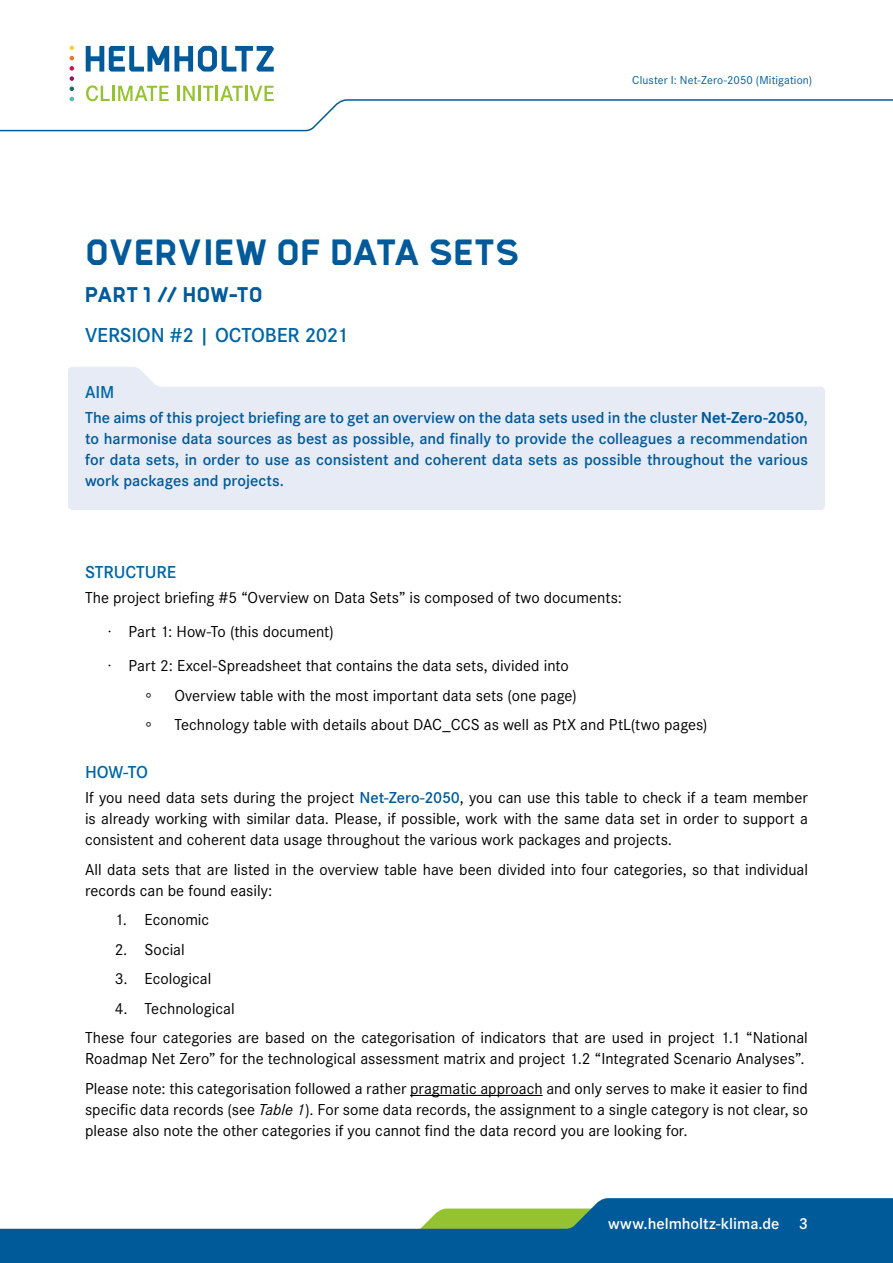
<style>
.page{position:relative;width:893px;height:1263px;background:#fff}
.page>*{position:absolute;margin:0;border:0;box-sizing:border-box;transform-origin:0 0}
.t1{font:700 36px "Hermann";color:#005a9a}
.t2{font:600 21px "Corporate S";letter-spacing:-.01em;color:#0066a3}
.t3{font:700 21px "Hermann";letter-spacing:.01em;color:#005a9a}
.t4{font:600 18px "Corporate S";letter-spacing:-.005em;color:#0066a3}
.t5{font:16.5px/21px "Corporate S";color:#000}
.t6{font:600 16.5px/21px "Corporate S";color:#005a9a;text-align:justify}
.t7{font:600 16.5px "Corporate S";color:#fff}
.t8{font:12px "Corporate S";letter-spacing:.01em;color:#005a9a}
.s1{font-weight:700}
.s2{font-weight:600;color:#005a9a}
.s3{font-style:italic}
</style>
<div class="page">
<svg style="left:68px;top:367px;width:757px;height:143px;background:#e9edf7"></svg>
<svg style="left:0;top:1198px;width:893px;height:65px;fill:#005a9a"></svg>
<svg style="left:0;top:46px;width:893px;height:86px"></svg>
<hr style="left:410px;top:1095px;width:133px;height:1px;background:#000">
<h1 class="t1" style="left:85px;top:232px;width:436px">OVERVIEW OF DATA SETS</h1>
<p class="t3" style="left:85px;top:283px;width:179px">PART 1 // HOW-TO</p>
<p class="t2" style="left:85px;top:320px;width:265px">VERSION #2 | OCTOBER 2021</p>
<p class="t8" style="left:632px;top:72px;width:181px">Cluster I: Net-Zero-2050 (Mitigation)</p>
<p class="t4" style="left:85px;top:380px;width:31px">AIM</p>
<p class="t6" style="left:85px;top:407px;width:724px">The aims of this project briefing are to get an overview on the data sets used in the cluster <span class="s1">Net-Zero-2050</span>, to harmonise data sources as best as possible, and finally to provide the colleagues a recommendation for data sets, in order to use as consistent and coherent data sets as possible throughout the various work packages and projects.</p>
<p class="t4" style="left:85px;top:560px;width:93px">STRUCTURE</p>
<p class="t5" style="left:108px;top:580px;width:516px;line-height:33.8px;text-indent:-23px">The project briefing #5 “Overview on Data Sets” is composed of two documents: ℅ Part 1: How-To (this document)<br>℅ Part 2: Excel-Spreadsheet that contains the data sets, divided into</p>
<p class="t5" style="left:145px;top:684px;width:10px">◦</p>
<p class="t5" style="left:174px;top:684px;width:404px">Overview table with the most important data sets (one page)</p>
<p class="t5" style="left:145px;top:713px;width:10px">◦</p>
<p class="t5" style="left:174px;top:713px;width:535px">Technology table with details about DAC_CCS as well as PtX and PtL(two pages)</p>
<p class="t4" style="left:85px;top:760px;width:65px">HOW-TO</p>
<p class="t5" style="left:85px;top:787px;width:724px;text-align:justify">If you need data sets during the project <span class="s2">Net-Zero-2050</span>, you can use this table to check if a team member is already working with similar data. Please, if possible, work with the same data set in order to support a consistent and coherent data usage throughout the various work packages and projects.</p>
<p class="t5" style="left:85px;top:858px;width:724px">All data sets that are listed in the overview table have been divided into four categories, so that individual records can be found easily:</p>
<p class="t5" style="left:115px;top:909px;width:96px">1. Economic</p>
<p class="t5" style="left:115px;top:938px;width:71px">2. Social</p>
<p class="t5" style="left:115px;top:968px;width:98px">3. Ecological</p>
<p class="t5" style="left:85px;top:993px;width:724px;line-height:29.5px;text-indent:30px">4. Technological<br>These four categories are based on the categorisation of indicators that are used in project 1.1 “National</p>
<p class="t5" style="left:85px;top:1043px;width:724px;line-height:29.5px">Roadmap Net Zero” for the technological assessment matrix and project 1.2 “Integrated Scenario Analyses”.<br>Please note: this categorisation followed a rather pragmatic approach and only serves to make it easier to find</p>
<p class="t5" style="left:85px;top:1098px;width:724px">specific data records (see <span class="s3">Table 1</span>). For some data records, the assignment to a single category is not clear, so please also note the other categories if you cannot find the data record you are looking for.</p>
<p class="t7" style="left:608px;top:1212px;width:201px">www.helmholtz-klima.de 3</p>
</div>
